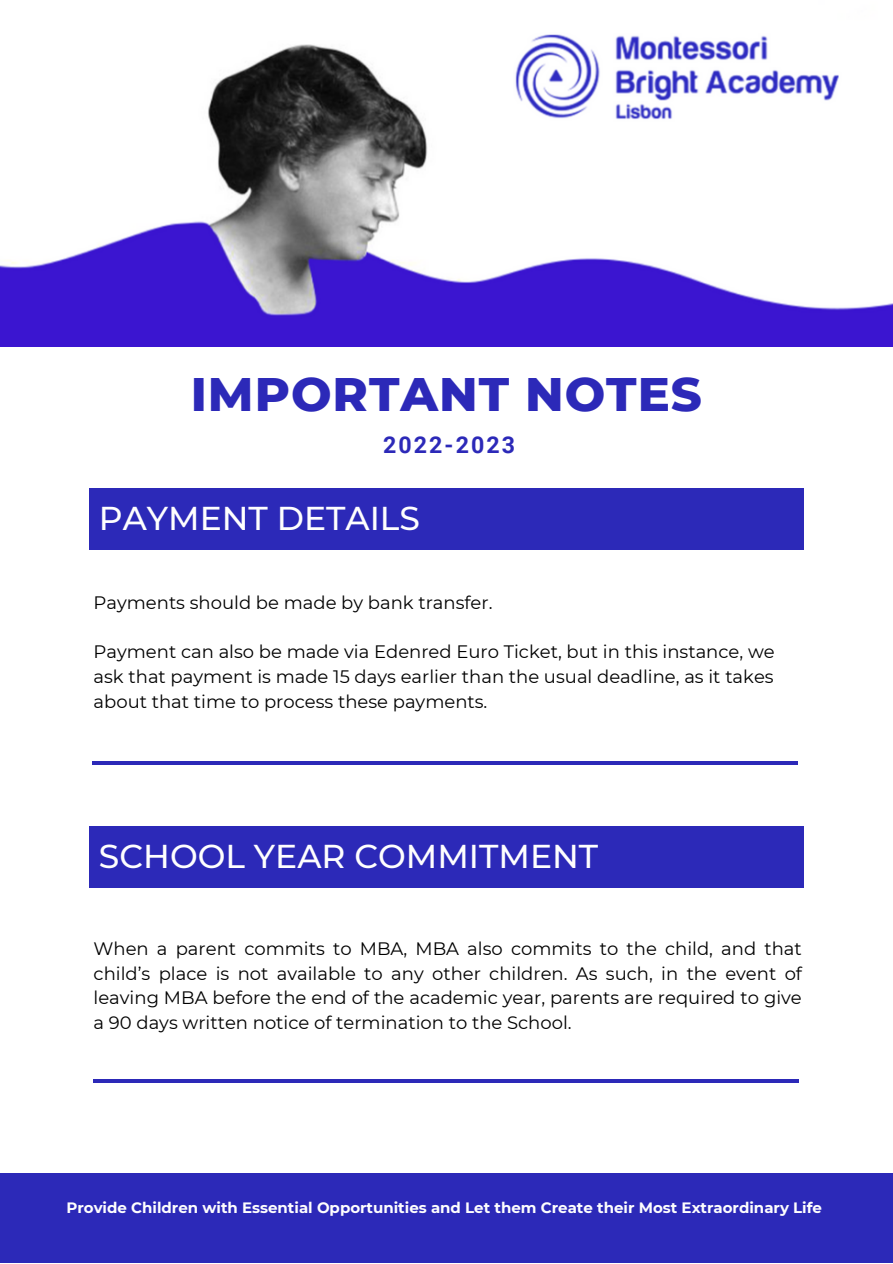
<style>
.page{position:relative;width:893px;height:1264px;background:#fff}
.page>*{position:absolute;margin:0;border:0;box-sizing:border-box;transform-origin:0 0}
.t1{font:800 48px "Montserrat";letter-spacing:.02em;color:#2c29b8}
.t2{font:500 33px "Montserrat";color:#fefefe}
.t3{font:700 23.1px "Roboto";letter-spacing:.09em;color:#2c29b8}
.t4{font:18px/24.8px "Montserrat";color:#000;text-align:justify}
.t5{font:700 15px "Montserrat";color:#fefefe}
</style>
<div class="page">
<img style="left:0;top:34px;width:892px;height:312px">
<div style="left:0;top:1173px;width:892px;height:89px;background:#2c29b8"></div>
<div style="left:89px;top:488px;width:714px;height:62px;background:#2c29b8"></div>
<hr style="left:93px;top:761px;width:705px;height:3px;background:#2c29b8">
<div style="left:89px;top:826px;width:714px;height:62px;background:#2c29b8"></div>
<hr style="left:94px;top:1079px;width:705px;height:3px;background:#2c29b8">
<h1 class="t1" style="left:191px;top:364px;width:512px">IMPORTANT NOTES</h1>
<p class="t3" style="left:383px;top:431px;width:133px">2022-2023</p>
<h2 class="t2" style="left:99px;top:497px;width:322px">PAYMENT DETAILS</h2>
<p class="t4" style="left:94px;top:590px;width:400px">Payments should be made by bank transfer.</p>
<p class="t4" style="left:94px;top:639px;width:682px">Payment can also be made via Edenred Euro Ticket, but in this instance, we ask that payment is made 15 days earlier than the usual deadline, as it takes about that time to process these payments.</p>
<h2 class="t2" style="left:99px;top:836px;width:501px">SCHOOL YEAR COMMITMENT</h2>
<p class="t4" style="left:94px;top:936px;width:710px">When a parent commits to MBA, MBA also commits to the child, and that child’s place is not available to any other children. As such, in the event of leaving MBA before the end of the academic year, parents are required to give a 90 days written notice of termination to the School.</p>
<p class="t5" style="left:66px;top:1198px;width:757px">Provide Children with Essential Opportunities and Let them Create their Most Extraordinary Life</p>
</div>
